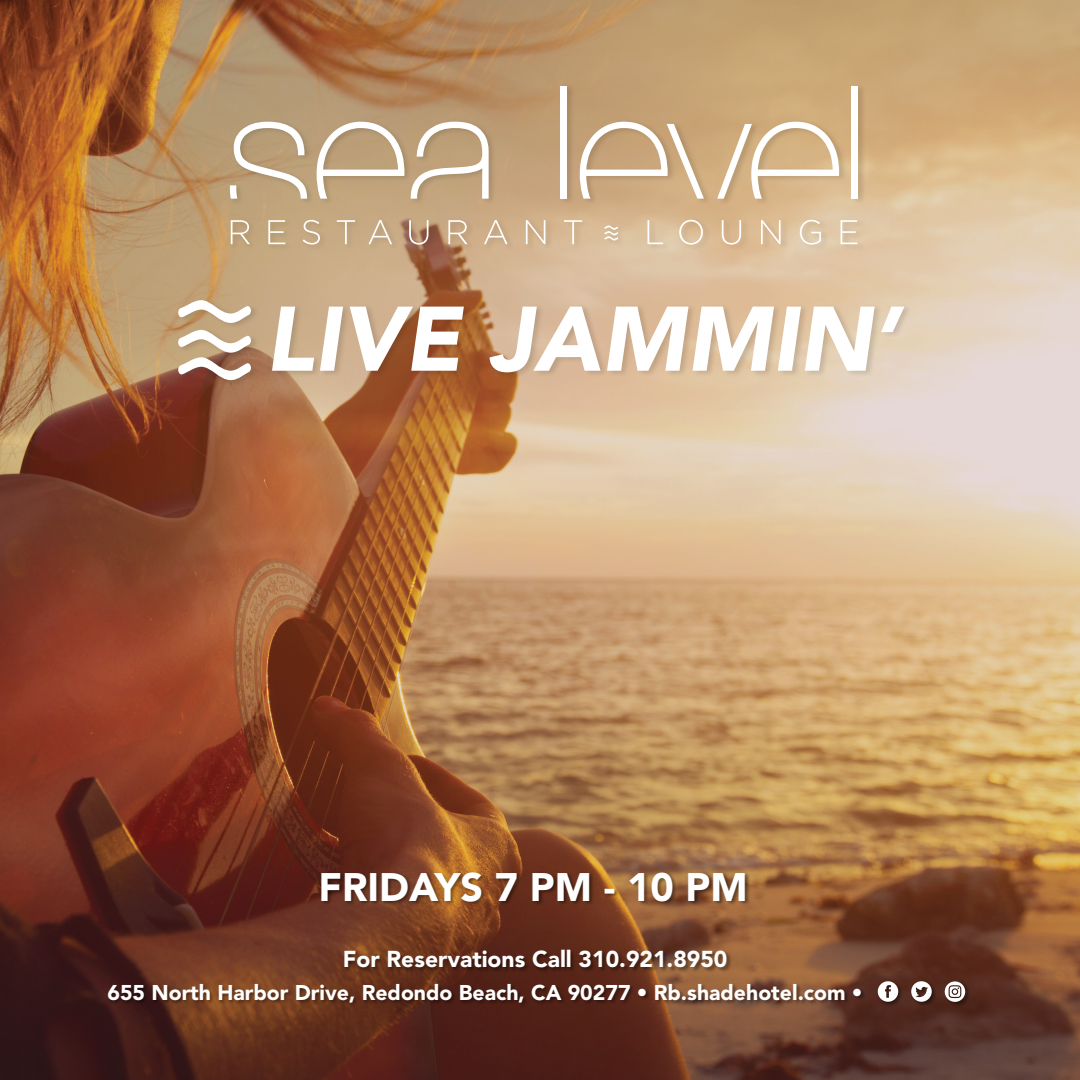
<style>
.page{position:relative;width:1080px;height:1080px;background:#fff}
.page>*{position:absolute;margin:0;border:0;box-sizing:border-box;transform-origin:0 0}
.t1{font:italic 900 90.6px "Avenir";color:#fff}
.t2{font:900 39.5px "Avenir";color:#fff}
.t3{font:900 22.9px "Avenir";color:#fff}
.t4{font:900 21.2px "Avenir";color:#fff}
</style>
<div class="page">
<img style="left:0;top:0;width:1080px;height:1080px">
<img style="left:334px;top:945px;width:400px;height:34px">
<img style="left:316px;top:865px;width:438px;height:52px">
<img style="left:99px;top:979px;width:776px;height:32px">
<img style="left:875px;top:979px;width:97px;height:29px">
<svg style="left:911px;top:981px;width:21px;height:21px"></svg>
<svg style="left:878px;top:981px;width:20px;height:21px"></svg>
<svg style="left:945px;top:981px;width:20px;height:21px"></svg>
<img style="left:262px;top:289px;width:653px;height:112px">
<img style="left:227px;top:82px;width:641px;height:172px">
<svg style="left:230px;top:122px;width:77px;height:77px"></svg>
<svg style="left:411px;top:122px;width:78px;height:77px"></svg>
<div style="left:561px;top:86px;width:6px;height:113px;background:#fff"></div>
<div style="left:852px;top:86px;width:6px;height:113px;background:#fff"></div>
<svg style="left:317px;top:122px;width:88px;height:77px"></svg>
<svg style="left:580px;top:122px;width:259px;height:77px"></svg>
<svg style="left:231px;top:220px;width:19px;height:24px"></svg>
<svg style="left:268px;top:220px;width:17px;height:24px"></svg>
<svg style="left:303px;top:220px;width:17px;height:25px"></svg>
<svg style="left:337px;top:220px;width:18px;height:24px"></svg>
<svg style="left:369px;top:220px;width:23px;height:24px"></svg>
<svg style="left:409px;top:220px;width:20px;height:25px"></svg>
<svg style="left:448px;top:220px;width:20px;height:24px"></svg>
<svg style="left:484px;top:220px;width:24px;height:24px"></svg>
<svg style="left:526px;top:220px;width:19px;height:24px"></svg>
<svg style="left:564px;top:220px;width:18px;height:24px"></svg>
<svg style="left:648px;top:220px;width:15px;height:24px"></svg>
<svg style="left:679px;top:220px;width:24px;height:25px"></svg>
<svg style="left:722px;top:220px;width:19px;height:25px"></svg>
<svg style="left:761px;top:220px;width:20px;height:24px"></svg>
<svg style="left:800px;top:220px;width:21px;height:25px"></svg>
<svg style="left:841px;top:220px;width:16px;height:24px"></svg>
<svg style="left:604px;top:226px;width:14px;height:15px"></svg>
<img style="left:175px;top:296px;width:86px;height:93px">
<svg style="left:178px;top:300px;width:73px;height:23px"></svg>
<svg style="left:178px;top:330px;width:73px;height:50px"></svg>
<h1 class="t1" style="left:265px;top:284px;width:636px">LIVE JAMMIN’</h1>
<h2 class="t2" style="left:319px;top:863px;width:431px">FRIDAYS 7 PM - 10 PM</h2>
<p class="t3" style="left:343px;top:945px;width:386px">For Reservations Call 310.921.8950</p>
<p class="t4" style="left:107px;top:980px;width:757px">655 North Harbor Drive, Redondo Beach, CA 90277 • Rb.shadehotel.com •</p>
</div>
